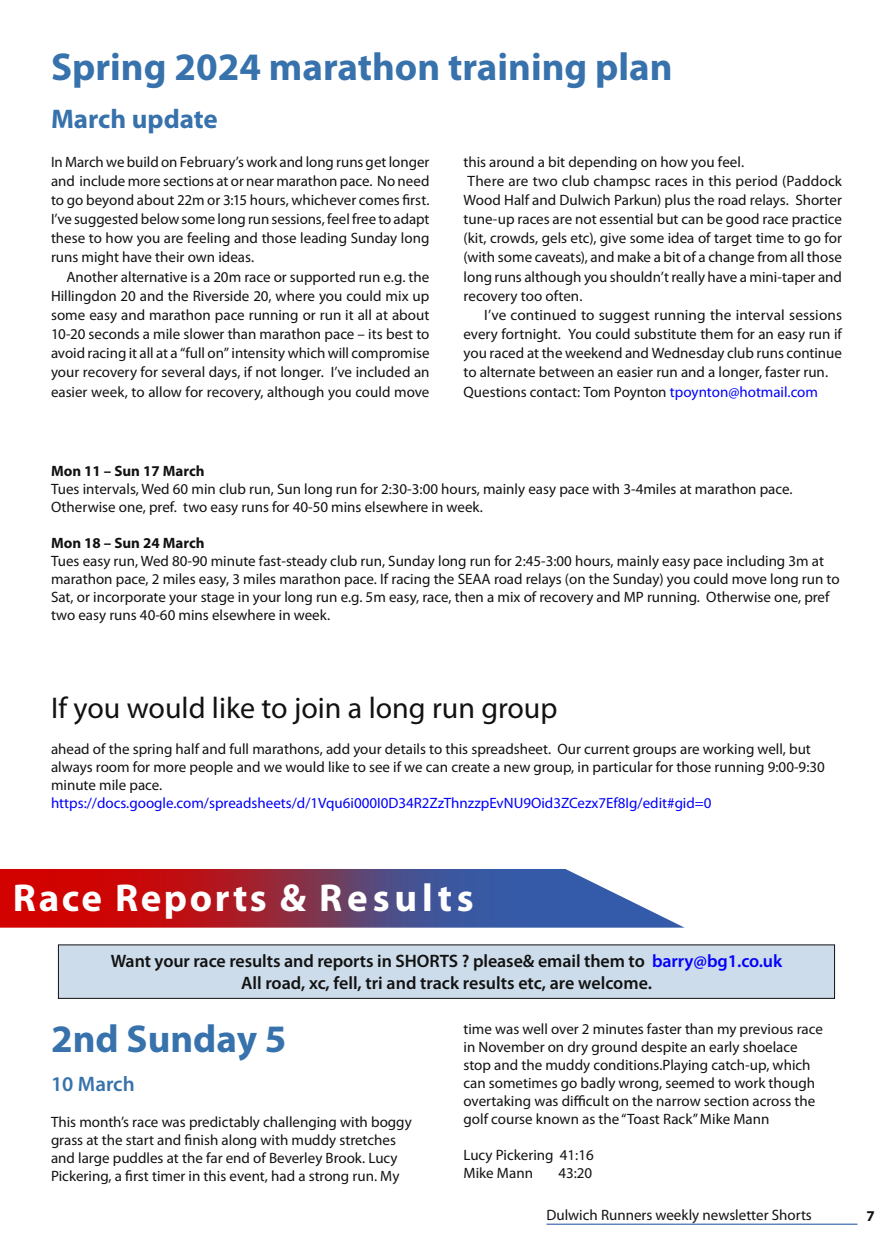
<style>
.page{position:relative;width:893px;height:1236px;background:#fff}
.page>*{position:absolute;margin:0;border:0;box-sizing:border-box;transform-origin:0 0}
.Heading_1_blue{font:700 39px "Myriad Pro";color:#3772ac}
.Heading_1_blue-2{font:700 39px "Myriad Pro";letter-spacing:.075em;color:#fff}
.parkrun{font:30px "Myriad Pro";color:#121212}
.Heading_1_blue-3{font:700 27px "Myriad Pro";color:#3772ac}
.Blue_date{font:600 21px "Myriad Pro";color:#3772ac}
.t1{font:600 18px "Myriad Pro";letter-spacing:-.005em;color:#121212}
.parkrun-2{font:15px/19.2px "Myriad Pro";color:#121212}
.parkrun-3{font:15px "Myriad Pro";color:#0200fa}
.t2{font:700 15px "Myriad Pro";color:#121212}
.s1{color:#0200fa}
</style>
<div class="page">
<hr style="left:547px;top:1223px;width:310px;height:1px;background:#144a9d">
<div style="left:58px;top:944px;width:777px;height:54px;background:#cddcea"></div>
<svg style="left:0;top:869px;width:683px;height:58px;background:#8a4363"></svg>
<p class="Heading_1_blue" style="left:51px;top:42px;width:623px">Spring 2024 marathon training plan</p>
<p class="Heading_1_blue-3" style="left:51px;top:102px;width:168px">March update</p>
<p class="parkrun-2" style="left:51px;top:152px;width:380px;text-align:justify">In March we build on February’s work and long runs get longer and include more sections at or near marathon pace. No need to go beyond about 22m or 3:15 hours, whichever comes first.<br>I’ve suggested below some long run sessions, feel free to adapt these to how you are feeling and those leading Sunday long runs might have their own ideas.</p>
<p class="parkrun-2" style="left:51px;top:267px;width:380px;text-align:justify;text-indent:15px">Another alternative is a 20m race or supported run e.g. the Hillingdon 20 and the Riverside 20, where you could mix up some easy and marathon pace running or run it all at about 10-20 seconds a mile slower than marathon pace – its best to avoid racing it all at a “full on” intensity which will compromise your recovery for several days, if not longer. I’ve included an easier week, to allow for recovery, although you could move</p>
<p class="parkrun-2" style="left:463px;top:152px;width:282px">this around a bit depending on how you feel.</p>
<p class="parkrun-2" style="left:463px;top:171px;width:380px;text-align:justify">There are two club champsc races in this period (Paddock Wood Half and Dulwich Parkun) plus the road relays. Shorter tune-up races are not essential but can be good race practice (kit, crowds, gels etc), give some idea of target time to go for (with some caveats), and make a bit of a change from all those long runs although you shouldn’t really have a mini-taper and recovery too often.</p>
<p class="parkrun-2" style="left:463px;top:305px;width:380px;text-align:justify;text-indent:21px">I’ve continued to suggest running the interval sessions every fortnight. You could substitute them for an easy run if you raced at the weekend and Wednesday club runs continue to alternate between an easier run and a longer, faster run.</p>
<p class="parkrun-2" style="left:463px;top:382px;width:356px">Questions contact: Tom Poynton <span class="s1">tpoynton@hotmail.com</span></p>
<p class="t2" style="left:51px;top:461px;width:155px">Mon 11 – Sun 17 March</p>
<p class="parkrun-2" style="left:51px;top:479px;width:743px;line-height:18px">Tues intervals, Wed 60 min club run, Sun long run for 2:30-3:00 hours, mainly easy pace with 3-4miles at marathon pace.<br>Otherwise one, pref. two easy runs for 40-50 mins elsewhere in week.</p>
<p class="t2" style="left:51px;top:533px;width:155px">Mon 18 – Sun 24 March</p>
<p class="parkrun-2" style="left:51px;top:551px;width:790px;line-height:18px">Tues easy run, Wed 80-90 minute fast-steady club run, Sunday long run for 2:45-3:00 hours, mainly easy pace including 3m at marathon pace, 2 miles easy, 3 miles marathon pace. If racing the SEAA road relays (on the Sunday) you could move long run to Sat, or incorporate your stage in your long run e.g. 5m easy, race, then a mix of recovery and MP running. Otherwise one, pref two easy runs 40-60 mins elsewhere in week.</p>
<p class="parkrun" style="left:51px;top:689px;width:508px">If you would like to join a long run group</p>
<p class="parkrun-2" style="left:51px;top:740px;width:775px;line-height:18px">ahead of the spring half and full marathons, add your details to this spreadsheet. Our current groups are working well, but always room for more people and we would like to see if we can create a new group, in particular for those running 9:00-9:30 minute mile pace.</p>
<p class="parkrun-3" style="left:51px;top:794px;width:662px">https://docs.google.com/spreadsheets/d/1Vqu6i000I0D34R2ZzThnzzpEvNU9Oid3ZCezx7Ef8Ig/edit#gid=0</p>
<p class="Heading_1_blue-2" style="left:13px;top:872px;width:463px">Race Reports &amp; Results</p>
<p class="t1" style="left:111px;top:949px;width:673px">Want your race results and reports in SHORTS ? please&amp; email them to <span class="s1">barry@bg1.co.uk</span></p>
<p class="t1" style="left:241px;top:971px;width:412px">All road, xc, fell, tri and track results etc, are welcome.</p>
<p class="Heading_1_blue" style="left:51px;top:1013px;width:237px">2nd Sunday 5</p>
<p class="Blue_date" style="left:51px;top:1070px;width:85px">10 March</p>
<p class="parkrun-2" style="left:51px;top:1113px;width:362px;line-height:18px">This month’s race was predictably challenging with boggy grass at the start and finish along with muddy stretches and large puddles at the far end of Beverley Brook. Lucy Pickering, a first timer in this event, had a strong run. My</p>
<p class="parkrun-2" style="left:463px;top:1020px;width:361px;line-height:18px">time was well over 2 minutes faster than my previous race in November on dry ground despite an early shoelace stop and the muddy conditions.Playing catch-up, which can sometimes go badly wrong, seemed to work though overtaking was difficult on the narrow section across the golf course known as the “Toast Rack” Mike Mann</p>
<p class="parkrun-2" style="left:463px;top:1145px;width:132px">Lucy Pickering 41:16</p>
<p class="parkrun-2" style="left:463px;top:1163px;width:71px">Mike Mann</p>
<p class="parkrun-2" style="left:558px;top:1163px;width:35px">43:20</p>
<p class="parkrun-2" style="left:546px;top:1204px;width:267px">Dulwich Runners weekly newsletter Shorts</p>
<p class="t2" style="left:867px;top:1205px;width:10px">7</p>
</div>
